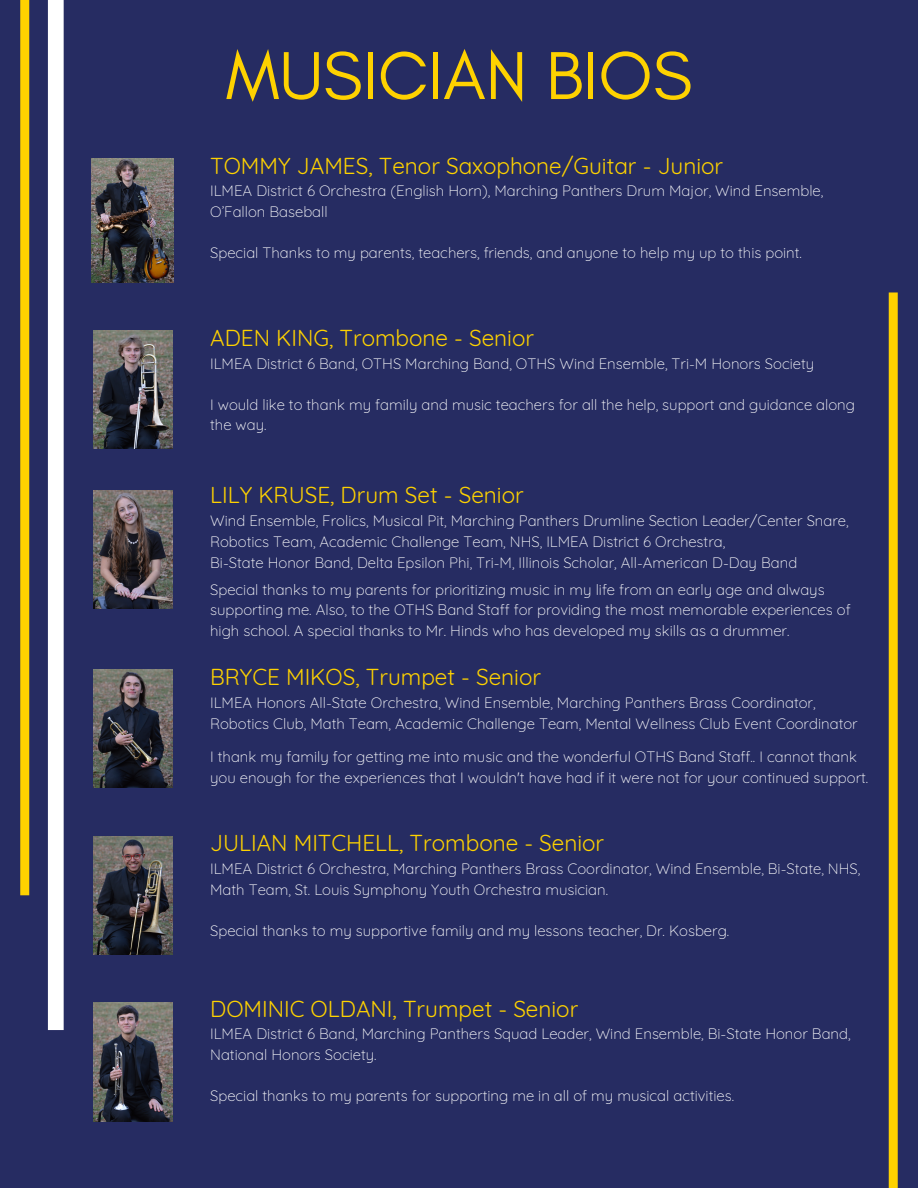
<style>
.page{position:relative;width:918px;height:1188px;background:#262c62}
.page>*{position:absolute;margin:0;border:0;box-sizing:border-box;transform-origin:0 0}
.t1{font:69px "Glacial Indifference";color:#fed200}
.t2{font:22.5px "Quicksand";color:#fed200}
.t3{font:300 15px/20.7px "Quicksand";color:#fff}
</style>
<div class="page">
<div style="left:48px;top:0;width:16px;height:1030px;background:#fff"></div>
<div style="left:20px;top:0;width:9px;height:895px;background:#fed200"></div>
<div style="left:889px;top:292px;width:9px;height:896px;background:#fed200"></div>
<img style="left:94px;top:331px;width:78px;height:118px">
<img style="left:92px;top:159px;width:82px;height:123px">
<img style="left:94px;top:491px;width:78px;height:118px">
<img style="left:94px;top:669px;width:78px;height:118px">
<img style="left:94px;top:836px;width:78px;height:118px">
<img style="left:94px;top:1003px;width:78px;height:118px">
<h1 class="t1" style="left:226px;top:33px;width:468px">MUSICIAN BIOS</h1>
<h2 class="t2" style="left:210px;top:151px;width:515px">TOMMY JAMES, Tenor Saxophone/Guitar - Junior</h2>
<p class="t3" style="left:210px;top:180px;width:615px">ILMEA District 6 Orchestra (English Horn), Marching Panthers Drum Major, Wind Ensemble,<br>O’Fallon Baseball</p>
<p class="t3" style="left:210px;top:242px;width:593px">Special Thanks to my parents, teachers, friends, and anyone to help my up to this point.</p>
<h2 class="t2" style="left:210px;top:323px;width:325px">ADEN KING, Trombone - Senior</h2>
<p class="t3" style="left:210px;top:353px;width:606px">ILMEA District 6 Band, OTHS Marching Band, OTHS Wind Ensemble, Tri-M Honors Society</p>
<p class="t3" style="left:210px;top:394px;width:646px">I would like to thank my family and music teachers for all the help, support and guidance along the way.</p>
<h2 class="t2" style="left:210px;top:480px;width:315px">LILY KRUSE, Drum Set - Senior</h2>
<p class="t3" style="left:210px;top:510px;width:640px">Wind Ensemble, Frolics, Musical Pit, Marching Panthers Drumline Section Leader/Center Snare,<br>Robotics Team, Academic Challenge Team, NHS, ILMEA District 6 Orchestra,<br>Bi-State Honor Band, Delta Epsilon Phi, Tri-M, Illinois Scholar, All-American D-Day Band</p>
<p class="t3" style="left:210px;top:579px;width:642px">Special thanks to my parents for prioritizing music in my life from an early age and always supporting me. Also, to the OTHS Band Staff for providing the most memorable experiences of high school. A special thanks to Mr. Hinds who has developed my skills as a drummer.</p>
<h2 class="t2" style="left:210px;top:663px;width:332px">BRYCE MIKOS, Trumpet - Senior</h2>
<p class="t3" style="left:210px;top:692px;width:649px">ILMEA Honors All-State Orchestra, Wind Ensemble, Marching Panthers Brass Coordinator,<br>Robotics Club, Math Team, Academic Challenge Team, Mental Wellness Club Event Coordinator</p>
<p class="t3" style="left:210px;top:746px;width:660px">I thank my family for getting me into music and the wonderful OTHS Band Staff.. I cannot thank you enough for the experiences that I wouldn't have had if it were not for your continued support.</p>
<h2 class="t2" style="left:210px;top:829px;width:396px">JULIAN MITCHELL, Trombone - Senior</h2>
<p class="t3" style="left:210px;top:858px;width:652px">ILMEA District 6 Orchestra, Marching Panthers Brass Coordinator, Wind Ensemble, Bi-State, NHS,<br>Math Team, St. Louis Symphony Youth Orchestra musician.</p>
<p class="t3" style="left:210px;top:920px;width:521px">Special thanks to my supportive family and my lessons teacher, Dr. Kosberg.</p>
<h2 class="t2" style="left:210px;top:994px;width:370px">DOMINIC OLDANI, Trumpet - Senior</h2>
<p class="t3" style="left:210px;top:1023px;width:642px">ILMEA District 6 Band, Marching Panthers Squad Leader, Wind Ensemble, Bi-State Honor Band,<br>National Honors Society.</p>
<p class="t3" style="left:210px;top:1085px;width:525px">Special thanks to my parents for supporting me in all of my musical activities.</p>
</div>
